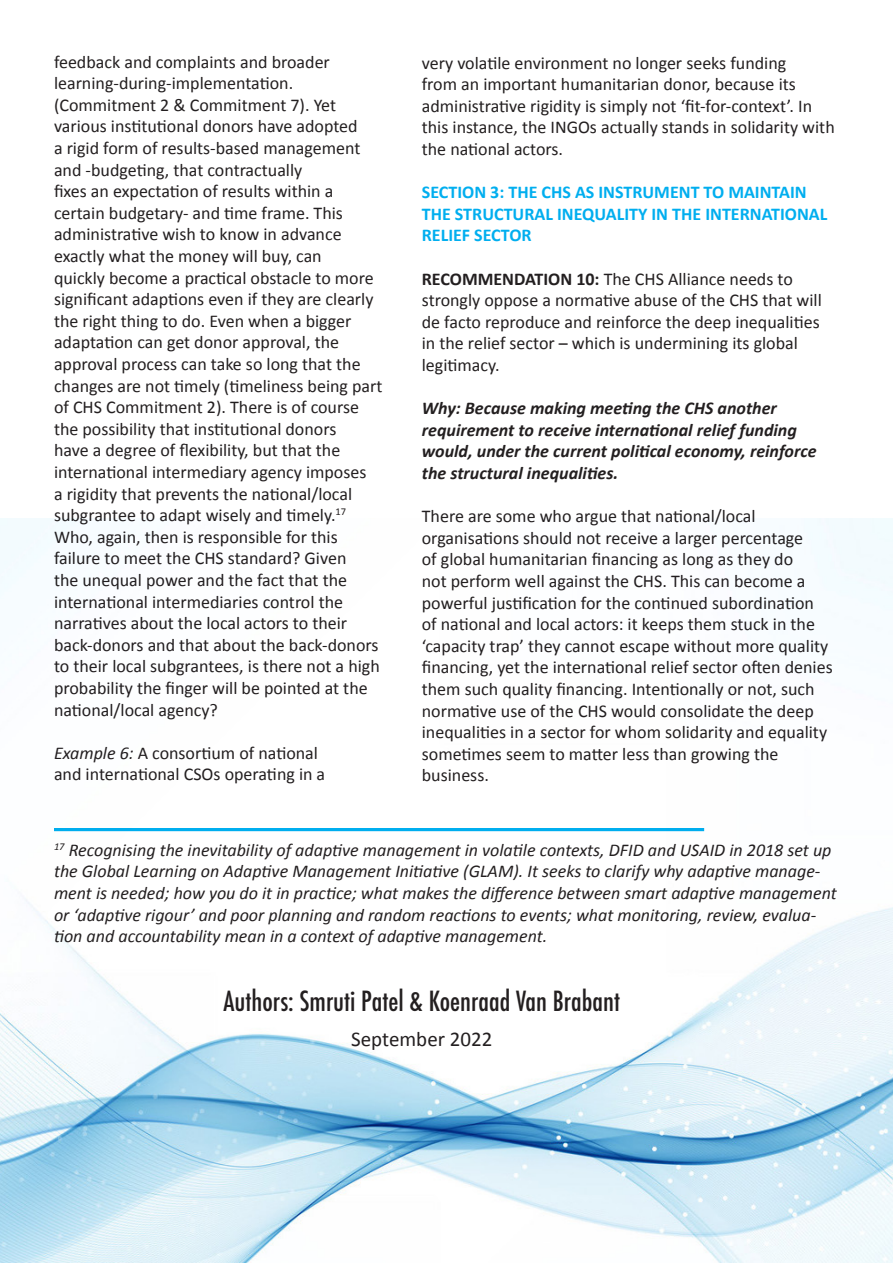
<style>
.page{position:relative;width:893px;height:1263px;background:#fff}
.page>*{position:absolute;margin:0;border:0;box-sizing:border-box;transform-origin:0 0}
.t1{font:500 condensed 27px "Futura";color:#231f20}
.t2{font:21px "Calibri";color:#231f20}
.t3{font:18px/21.6px "Calibri";color:#231f20}
.t4{font:italic 18px/21.6px "Calibri";color:#231f20}
.t5{font:italic 700 18px/21.6px "Calibri";color:#231f20}
.t6{font:700 18px/21.6px "Calibri";color:#00aeef}
.s1{font-style:italic}
.s2{font-weight:700}
</style>
<div class="page">
<img style="left:0;top:518px;width:893px;height:745px">
<p class="t3" style="left:54px;top:50px;width:330px">feedback and complaints and broader learning-during-implementation. (Commitment 2 &amp; Commitment 7). Yet various institutional donors have adopted<br>a rigid form of results-based management and -budgeting, that contractually<br>fixes an expectation of results within a certain budgetary- and time frame. This administrative wish to know in advance exactly what the money will buy, can<br>quickly become a practical obstacle to more significant adaptions even if they are clearly the right thing to do. Even when a bigger adaptation can get donor approval, the approval process can take so long that the changes are not timely (timeliness being part of CHS Commitment 2). There is of course the possibility that institutional donors<br>have a degree of flexibility, but that the international intermediary agency imposes<br>a rigidity that prevents the national/local subgrantee to adapt wisely and timely.<sup>17<br></sup>Who, again, then is responsible for this failure to meet the CHS standard? Given<br>the unequal power and the fact that the international intermediaries control the narratives about the local actors to their back-donors and that about the back-donors to their local subgrantees, is there not a high probability the finger will be pointed at the national/local agency?</p>
<p class="t3" style="left:54px;top:741px;width:273px"><span class="s1">Example 6:</span> A consortium of national and international CSOs operating in a</p>
<p class="t3" style="left:422px;top:51px;width:414px">very volatile environment no longer seeks funding<br>from an important humanitarian donor, because its administrative rigidity is simply not ‘fit-for-context’. In this instance, the INGOs actually stands in solidarity with the national actors.</p>
<p class="t6" style="left:422px;top:181px;width:407px">SECTION 3: THE CHS AS INSTRUMENT TO MAINTAIN<br>THE STRUCTURAL INEQUALITY IN THE INTERNATIONAL<br>RELIEF SECTOR</p>
<p class="t3" style="left:422px;top:267px;width:401px"><span class="s2">RECOMMENDATION 10:</span> The CHS Alliance needs to strongly oppose a normative abuse of the CHS that will de facto reproduce and reinforce the deep inequalities in the relief sector – which is undermining its global legitimacy.</p>
<p class="t5" style="left:422px;top:397px;width:396px">Why: Because making meeting the CHS another requirement to receive international relief funding would, under the current political economy, reinforce the structural inequalities.</p>
<p class="t3" style="left:422px;top:505px;width:412px">There are some who argue that national/local organisations should not receive a larger percentage<br>of global humanitarian financing as long as they do<br>not perform well against the CHS. This can become a powerful justification for the continued subordination of national and local actors: it keeps them stuck in the ‘capacity trap’ they cannot escape without more quality financing, yet the international relief sector often denies them such quality financing. Intentionally or not, such normative use of the CHS would consolidate the deep inequalities in a sector for whom solidarity and equality sometimes seem to matter less than growing the business.</p>
<p class="t4" style="left:54px;top:838px;width:784px"><sup>17</sup> Recognising the inevitability of adaptive management in volatile contexts, DFID and USAID in 2018 set up the Global Learning on Adaptive Management Initiative (GLAM). It seeks to clarify why adaptive manage&shy;ment is needed; how you do it in practice; what makes the difference between smart adaptive management or ‘adaptive rigour’ and poor planning and random reactions to events; what monitoring, review, evalua&shy;tion and accountability mean in a context of adaptive management.</p>
<p class="t1" style="left:223px;top:983px;width:398px">Authors: Smruti Patel &amp; Koenraad Van Brabant</p>
<p class="t2" style="left:351px;top:1026px;width:143px">September 2022</p>
</div>
